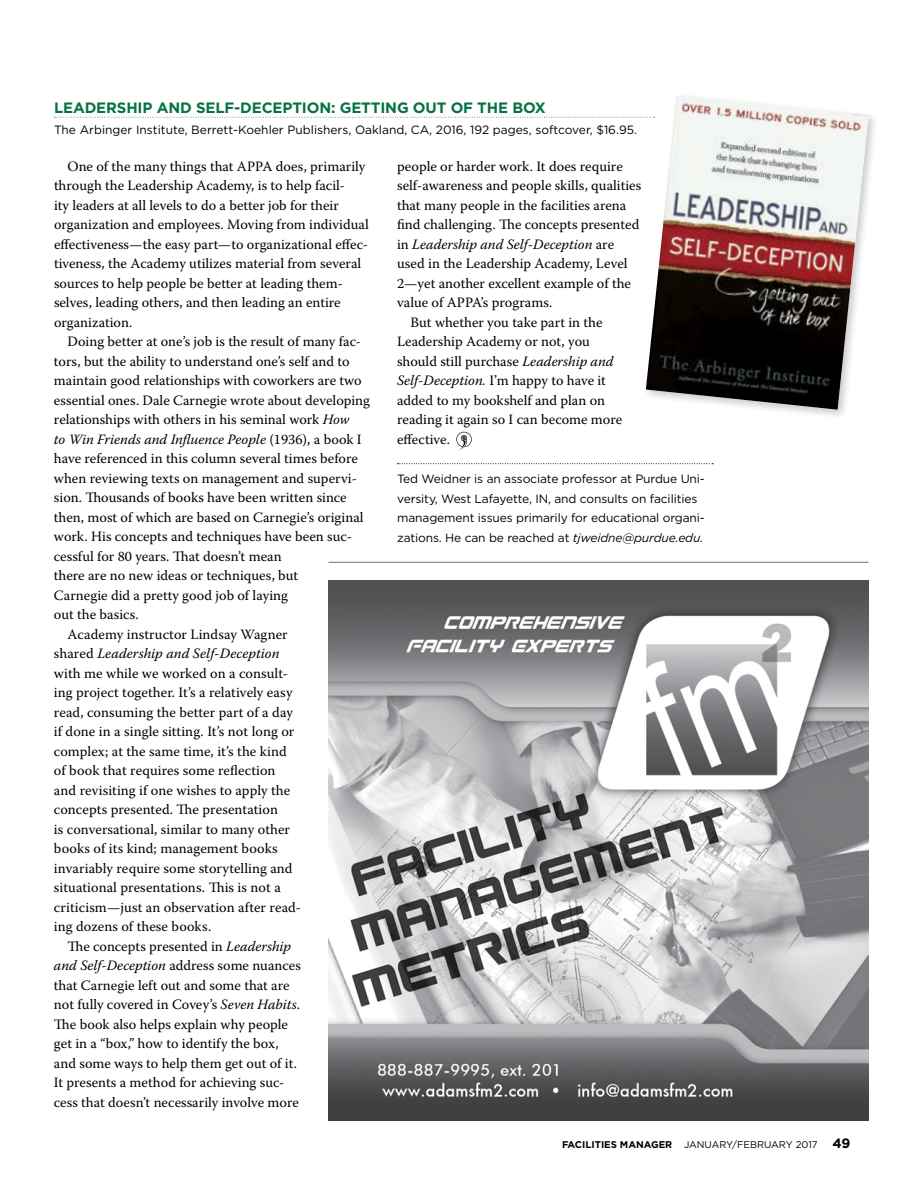
<style>
.page{position:relative;width:918px;height:1188px;background:#fff}
.page>*{position:absolute;margin:0;border:0;box-sizing:border-box;transform-origin:0 0}
.t1{font:700 15px "Gotham";letter-spacing:-.01em;color:#077142}
.t2{font:14.25px/19.5px "Warnock Pro";color:#000}
.t3{font:italic 14.25px "Warnock Pro";color:#000}
.t4{font:12px/19.5px "Gotham";letter-spacing:-.01em;color:#000}
.t5{font:9.75px "Gotham";color:#000}
.s1{font-style:italic}
.s2{font-style:normal}
.s3{font-weight:700}
.s4{font-weight:700;font-size:13.5px}
</style>
<div class="page">
<svg style="left:54px;top:117px;width:589px;height:1px"></svg>
<svg style="left:398px;top:463px;width:315px;height:1px"></svg>
<svg style="left:456px;top:432px;width:16px;height:18px"></svg>
<img style="left:646px;top:95px;width:222px;height:315px">
<hr style="left:328px;top:562px;width:540px;height:1px;background:#6d6e71">
<img style="left:328px;top:580px;width:540px;height:540px">
<p class="t1" style="left:54px;top:97px;width:493px">LEADERSHIP AND SELF-DECEPTION: GETTING OUT OF THE BOX</p>
<p class="t4" style="left:54px;top:119px;width:584px">The Arbinger Institute, Berrett-Koehler Publishers, Oakland, CA, 2016, 192 pages, softcover, $16.95.</p>
<p class="t2" style="left:54px;top:156px;width:316px;text-indent:13px">One of the many things that APPA does, primarily through the Leadership Academy, is to help facil-<br>ity leaders at all levels to do a better job for their organization and employees. Moving from individual effectiveness—the easy part—to organizational effec&shy;tiveness, the Academy utilizes material from several sources to help people be better at leading them&shy;selves, leading others, and then leading an entire organization.</p>
<p class="t2" style="left:67px;top:332px;width:295px">Doing better at one’s job is the result of many fac-</p>
<p class="t2" style="left:54px;top:351px;width:297px">tors, but the ability to understand one’s self and to</p>
<p class="t2" style="left:54px;top:371px;width:309px">maintain good relationships with coworkers are two</p>
<p class="t2" style="left:54px;top:390px;width:318px">essential ones. Dale Carnegie wrote about developing</p>
<p class="t2" style="left:54px;top:410px;width:297px">relationships with others in his seminal work <span class="s1">How</span></p>
<p class="t3" style="left:54px;top:431px;width:309px">to Win Friends and Influence People <span class="s2">(1936), a book I</span></p>
<p class="t2" style="left:54px;top:449px;width:305px">have referenced in this column several times before</p>
<p class="t2" style="left:54px;top:468px;width:305px">when reviewing texts on management and supervi-</p>
<p class="t2" style="left:54px;top:488px;width:294px">sion. Thousands of books have been written since</p>
<p class="t2" style="left:54px;top:507px;width:311px">then, most of which are based on Carnegie’s original</p>
<p class="t2" style="left:54px;top:527px;width:299px">work. His concepts and techniques have been suc-</p>
<p class="t2" style="left:54px;top:546px;width:229px">cessful for 80 years. That doesn’t mean</p>
<p class="t2" style="left:54px;top:566px;width:246px">there are no new ideas or techniques, but</p>
<p class="t2" style="left:54px;top:585px;width:235px">Carnegie did a pretty good job of laying</p>
<p class="t2" style="left:54px;top:605px;width:86px">out the basics.</p>
<p class="t2" style="left:67px;top:624px;width:222px">Academy instructor Lindsay Wagner</p>
<p class="t3" style="left:54px;top:645px;width:227px"><span class="s2">shared</span> Leadership and Self-Deception</p>
<p class="t2" style="left:54px;top:663px;width:236px">with me while we worked on a consult-</p>
<p class="t2" style="left:54px;top:683px;width:240px">ing project together. It’s a relatively easy</p>
<p class="t2" style="left:54px;top:702px;width:241px">read, consuming the better part of a day</p>
<p class="t2" style="left:54px;top:722px;width:242px">if done in a single sitting. It’s not long or</p>
<p class="t2" style="left:54px;top:741px;width:234px">complex; at the same time, it’s the kind</p>
<p class="t2" style="left:54px;top:761px;width:223px">of book that requires some reflection</p>
<p class="t2" style="left:54px;top:780px;width:238px">and revisiting if one wishes to apply the</p>
<p class="t2" style="left:54px;top:800px;width:225px">concepts presented. The presentation</p>
<p class="t2" style="left:54px;top:819px;width:238px">is conversational, similar to many other</p>
<p class="t2" style="left:54px;top:839px;width:225px">books of its kind; management books</p>
<p class="t2" style="left:54px;top:858px;width:240px">invariably require some storytelling and</p>
<p class="t2" style="left:54px;top:878px;width:228px">situational presentations. This is not a</p>
<p class="t2" style="left:54px;top:897px;width:249px">criticism—just an observation after read-</p>
<p class="t2" style="left:54px;top:917px;width:159px">ing dozens of these books.</p>
<p class="t2" style="left:67px;top:936px;width:225px">The concepts presented in <span class="s1">Leadership</span></p>
<p class="t2" style="left:54px;top:956px;width:248px"><span class="s1">and Self-Deception</span> address some nuances</p>
<p class="t2" style="left:54px;top:975px;width:237px">that Carnegie left out and some that are</p>
<p class="t2" style="left:54px;top:995px;width:248px">not fully covered in Covey’s <span class="s1">Seven Habits</span>.</p>
<p class="t2" style="left:54px;top:1014px;width:236px">The book also helps explain why people</p>
<p class="t2" style="left:54px;top:1034px;width:226px">get in a “box,” how to identify the box,</p>
<p class="t2" style="left:54px;top:1053px;width:245px">and some ways to help them get out of it.</p>
<p class="t2" style="left:54px;top:1073px;width:232px">It presents a method for achieving suc-</p>
<p class="t2" style="left:54px;top:1092px;width:246px">cess that doesn’t necessarily involve more</p>
<p class="t2" style="left:397px;top:156px;width:227px">people or harder work. It does require</p>
<p class="t2" style="left:397px;top:176px;width:246px">self-awareness and people skills, qualities</p>
<p class="t2" style="left:397px;top:195px;width:231px">that many people in the facilities arena</p>
<p class="t2" style="left:397px;top:215px;width:244px">find challenging. The concepts presented</p>
<p class="t3" style="left:397px;top:236px;width:219px"><span class="s2">in</span> Leadership and Self-Deception <span class="s2">are</span></p>
<p class="t2" style="left:397px;top:254px;width:232px">used in the Leadership Academy, Level</p>
<p class="t2" style="left:397px;top:273px;width:235px">2—yet another excellent example of the</p>
<p class="t2" style="left:397px;top:293px;width:157px">value of APPA’s programs.</p>
<p class="t2" style="left:411px;top:312px;width:193px">But whether you take part in the</p>
<p class="t2" style="left:397px;top:332px;width:194px">Leadership Academy or not, you</p>
<p class="t2" style="left:397px;top:351px;width:218px">should still purchase <span class="s1">Leadership and</span></p>
<p class="t2" style="left:397px;top:371px;width:210px"><span class="s1">Self-Deception.</span> I’m happy to have it</p>
<p class="t2" style="left:397px;top:390px;width:210px">added to my bookshelf and plan on</p>
<p class="t2" style="left:397px;top:410px;width:227px">reading it again so I can become more</p>
<p class="t2" style="left:397px;top:429px;width:54px">effective.</p>
<p class="t4" style="left:397px;top:469px;width:309px">Ted Weidner is an associate professor at Purdue Uni&shy;versity, West Lafayette, IN, and consults on facilities management issues primarily for educational organi&shy;zations. He can be reached at <span class="s1">tjweidne@purdue.edu.</span></p>
<p class="t5" style="left:562px;top:1139px;width:290px"><span class="s3">FACILITIES MANAGER</span> JANUARY/FEBRUARY 2017 <span class="s4">49</span></p>
</div>
